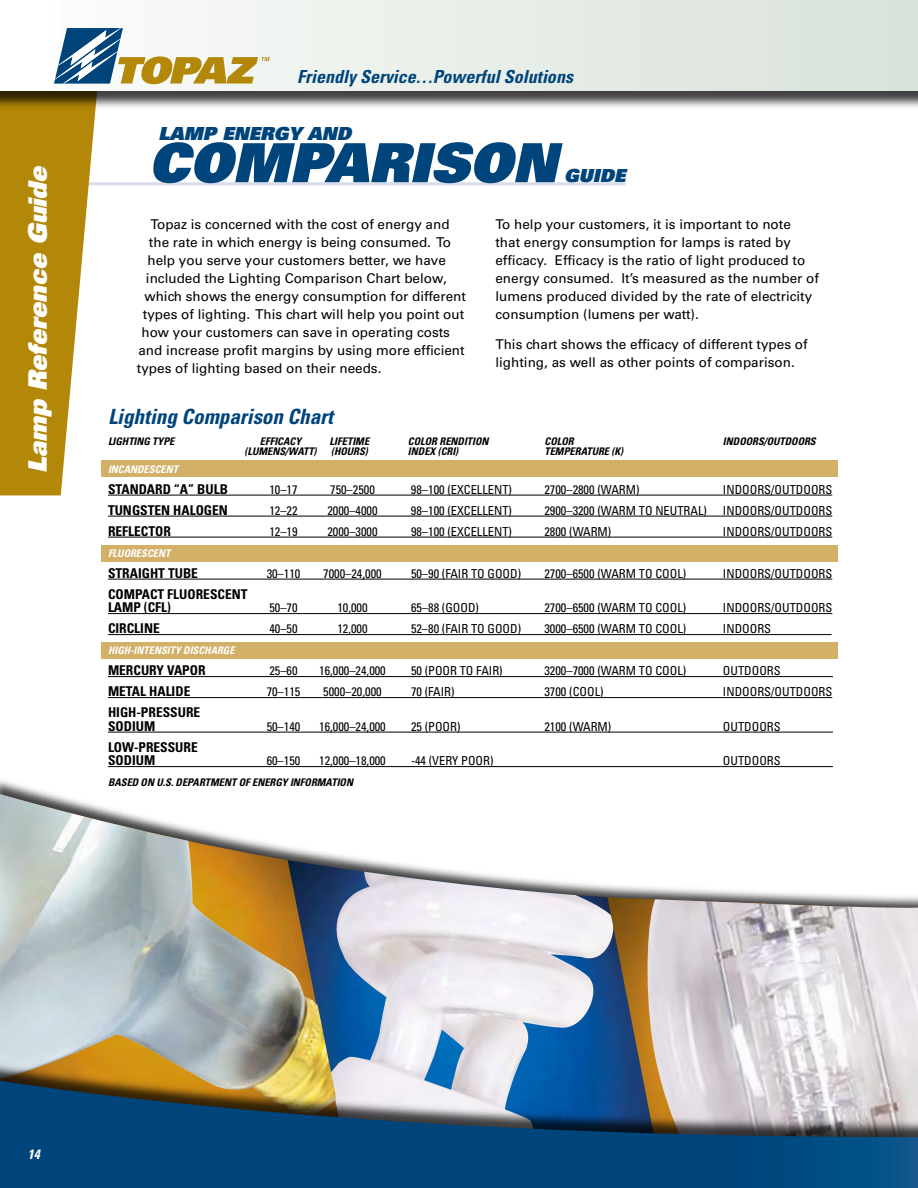
<style>
.page{position:relative;width:918px;height:1188px;background:#fff}
.page>*{position:absolute;margin:0;border:0;box-sizing:border-box;transform-origin:0 0}
.t1{font:italic 900 54px "Univers";color:#00447c}
.t2{font:italic 900 25.5px "Univers";color:#fff}
.t3{font:italic 700 condensed 21px "Univers";color:#00447c}
.t4{font:italic 700 condensed 18px "Univers";color:#00447c}
.t5{font:italic 900 18px "Univers";color:#00447c}
.t6{font:13.5px/18px "Univers";color:#000}
.t7{font:700 condensed 13.5px/13.5px "Univers";color:#000}
.t8{font:italic 700 condensed 13.5px "Univers";color:#fff}
.t9{font:condensed 12.3px "Univers";color:#000}
.t10{font:italic 700 condensed 10.5px "Univers";color:#000}
.t11{font:italic 700 condensed 10.5px "Univers";color:#fff}
</style>
<div class="page">
<img style="left:343px;top:860px;width:304px;height:199px">
<hr style="left:81px;top:182px;width:544px;height:3px;background:#d6dcea">
<div style="left:102px;top:460px;width:736px;height:17px;background:#d2b068"></div>
<div style="left:102px;top:642px;width:736px;height:17px;background:#d2b068"></div>
<div style="left:101px;top:545px;width:737px;height:16px;background:#d2b068"></div>
<hr style="left:108px;top:495px;width:724px;height:1px;background:#000">
<hr style="left:108px;top:516px;width:724px;height:1px;background:#000">
<hr style="left:108px;top:537px;width:724px;height:1px;background:#000">
<hr style="left:108px;top:579px;width:724px;height:1px;background:#000">
<hr style="left:108px;top:613px;width:724px;height:1px;background:#000">
<hr style="left:108px;top:634px;width:724px;height:1px;background:#000">
<hr style="left:108px;top:676px;width:725px;height:1px;background:#000">
<hr style="left:108px;top:697px;width:724px;height:1px;background:#000">
<hr style="left:108px;top:732px;width:725px;height:1px;background:#000">
<hr style="left:108px;top:766px;width:725px;height:1px;background:#000">
<svg style="left:177px;top:0;width:741px;height:107px"></svg>
<svg style="left:0;top:28px;width:270px;height:467px"></svg>
<img style="left:0;top:790px;width:343px;height:269px">
<img style="left:645px;top:897px;width:273px;height:162px">
<div style="left:0;top:1059px;width:918px;height:129px;background:#000;opacity:.75"></div>
<svg style="left:0;top:1078px;width:918px;height:110px"></svg>
<p class="t2" style="left:21px;top:473px;width:309px;rotate:-90deg">LAMP REFERENCE GUIDE</p>
<p class="t4" style="left:297px;top:66px;width:278px">FRIENDLY SERVICE…POWERFUL SOLUTIONS</p>
<p class="t5" style="left:159px;top:122px;width:194px">LAMP ENERGY AND</p>
<p class="t1" style="left:148px;top:127px;width:410px">COMPARISON</p>
<p class="t5" style="left:564px;top:164px;width:63px">GUIDE</p>
<p class="t6" style="left:150px;top:215px;width:301px">Topaz is concerned with the cost of energy and</p>
<p class="t6" style="left:149px;top:233px;width:304px">the rate in which energy is being consumed. To</p>
<p class="t6" style="left:147px;top:251px;width:300px">help you serve your customers better, we have</p>
<p class="t6" style="left:146px;top:269px;width:302px">included the Lighting Comparison Chart below,</p>
<p class="t6" style="left:144px;top:287px;width:323px">which shows the energy consumption for different</p>
<p class="t6" style="left:143px;top:305px;width:323px">types of lighting. This chart will help you point out</p>
<p class="t6" style="left:141px;top:323px;width:310px">how your customers can save in operating costs</p>
<p class="t6" style="left:138px;top:341px;width:328px">and increase profit margins by using more efficient</p>
<p class="t6" style="left:137px;top:359px;width:246px">types of lighting based on their needs.</p>
<p class="t6" style="left:495px;top:215px;width:325px">To help your customers, it is important to note that energy consumption for lamps is rated by efficacy. Efficacy is the ratio of light produced to energy consumed. It’s measured as the number of lumens produced divided by the rate of electricity consumption (lumens per watt).</p>
<p class="t6" style="left:495px;top:335px;width:314px">This chart shows the efficacy of different types of lighting, as well as other points of comparison.</p>
<p class="t3" style="left:108px;top:403px;width:227px">LIGHTING COMPARISON CHART</p>
<p class="t10" style="left:108px;top:435px;width:21px">LIGHTIN</p>
<p class="t10" style="left:144px;top:435px;width:20px">G TYPE</p>
<p class="t10" style="left:260px;top:435px;width:13px">EFFICACYLIFETI</p>
<p class="t10" style="left:355px;top:435px;width:21px">MECOLOR</p>
<p class="t10" style="left:439px;top:435px;width:5px">RENDITIONCOLOR</p>
<p class="t10" style="left:723px;top:435px;width:11px">INDOORS</p>
<p class="t10" style="left:764px;top:435px;width:17px">/OUTDOORS</p>
<p class="t10" style="left:244px;top:445px;width:52px">(LUMENS/WATT</p>
<p class="t10" style="left:314px;top:445px;width:4px">)</p>
<p class="t10" style="left:331px;top:445px;width:11px">(HOURS</p>
<p class="t10" style="left:365px;top:445px;width:4px">)</p>
<p class="t10" style="left:408px;top:445px;width:52px">INDEX (CRI)</p>
<p class="t10" style="left:544px;top:445px;width:26px">TEMPERATURE</p>
<p class="t10" style="left:612px;top:445px;width:13px">(K)</p>
<p class="t11" style="left:108px;top:463px;width:72px">INCANDESCENT</p>
<p class="t7" style="left:108px;top:482px;width:121px">STANDARD “A” BULB</p>
<p class="t9" style="left:269px;top:482px;width:30px">10–17</p>
<p class="t9" style="left:330px;top:482px;width:46px">750–2500</p>
<p class="t9" style="left:411px;top:482px;width:48px">98–100 (EXCELLENT</p>
<p class="t9" style="left:509px;top:482px;width:5px">)</p>
<p class="t9" style="left:545px;top:482px;width:76px">2700–2800 (WARM</p>
<p class="t9" style="left:636px;top:482px;width:5px">)</p>
<p class="t9" style="left:723px;top:482px;width:103px">INDOORS/OUTDOORS</p>
<p class="t7" style="left:108px;top:503px;width:122px">TUNGSTEN HALOGEN</p>
<p class="t9" style="left:269px;top:503px;width:30px">12–22</p>
<p class="t9" style="left:327px;top:503px;width:52px">2000–4000</p>
<p class="t9" style="left:411px;top:503px;width:48px">98–100 (EXCELLENT</p>
<p class="t9" style="left:509px;top:503px;width:5px">)</p>
<p class="t9" style="left:545px;top:503px;width:76px">2900–3200 (WARM</p>
<p class="t9" style="left:639px;top:503px;width:25px">TO NEUTRAL</p>
<p class="t9" style="left:703px;top:503px;width:5px">)</p>
<p class="t9" style="left:723px;top:503px;width:103px">INDOORS/OUTDOORS</p>
<p class="t7" style="left:108px;top:524px;width:65px">REFLECTOR</p>
<p class="t9" style="left:269px;top:524px;width:30px">12–19</p>
<p class="t9" style="left:327px;top:524px;width:52px">2000–3000</p>
<p class="t9" style="left:411px;top:524px;width:48px">98–100 (EXCELLENT</p>
<p class="t9" style="left:509px;top:524px;width:5px">)</p>
<p class="t9" style="left:545px;top:524px;width:48px">2800 (WARM</p>
<p class="t9" style="left:608px;top:524px;width:5px">)</p>
<p class="t9" style="left:723px;top:524px;width:103px">INDOORS/OUTDOORS</p>
<p class="t11" style="left:108px;top:547px;width:64px">FLUORESCENT</p>
<p class="t7" style="left:108px;top:566px;width:90px">STRAIGHT TUBE</p>
<p class="t9" style="left:267px;top:566px;width:35px">30–110</p>
<p class="t9" style="left:323px;top:566px;width:60px">7000–24,000</p>
<p class="t9" style="left:411px;top:566px;width:112px">50–90 (FAIR TO GOOD )</p>
<p class="t9" style="left:545px;top:566px;width:76px">2700–6500 (WARM</p>
<p class="t9" style="left:639px;top:566px;width:49px">TO COOL)</p>
<p class="t9" style="left:723px;top:566px;width:103px">INDOORS/OUTDOORS</p>
<p class="t7" style="left:108px;top:587px;width:141px">COMPACT FLUORESCENT<br>LAMP (CFL)</p>
<p class="t9" style="left:269px;top:600px;width:30px">50–70</p>
<p class="t9" style="left:337px;top:600px;width:32px">10,000</p>
<p class="t9" style="left:411px;top:600px;width:70px">65–88 (GOOD)</p>
<p class="t9" style="left:545px;top:600px;width:76px">2700–6500 (WARM</p>
<p class="t9" style="left:639px;top:600px;width:49px">TO COOL)</p>
<p class="t9" style="left:723px;top:600px;width:103px">INDOORS/OUTDOORS</p>
<p class="t7" style="left:108px;top:622px;width:53px">CIRCLINE</p>
<p class="t9" style="left:269px;top:621px;width:30px">40–50</p>
<p class="t9" style="left:337px;top:621px;width:32px">12,000</p>
<p class="t9" style="left:411px;top:621px;width:112px">52–80 (FAIR TO GOOD )</p>
<p class="t9" style="left:545px;top:621px;width:76px">3000–6500 (WARM</p>
<p class="t9" style="left:639px;top:621px;width:49px">TO COOL)</p>
<p class="t9" style="left:723px;top:621px;width:42px">INDOORS</p>
<p class="t11" style="left:108px;top:644px;width:128px">HIGH-INTENSITY DISCHARGE</p>
<p class="t7" style="left:108px;top:664px;width:99px">MERCURY VAPOR</p>
<p class="t9" style="left:269px;top:663px;width:30px">25–60</p>
<p class="t9" style="left:319px;top:663px;width:68px">16,000–24,000</p>
<p class="t9" style="left:411px;top:663px;width:93px">50 (POOR TO FAIR)</p>
<p class="t9" style="left:545px;top:663px;width:76px">3200–7000 (WARM</p>
<p class="t9" style="left:639px;top:663px;width:62px">TO COOL) OUTD</p>
<p class="t9" style="left:752px;top:663px;width:23px">OORS</p>
<p class="t7" style="left:108px;top:685px;width:84px">METAL HALIDE</p>
<p class="t9" style="left:267px;top:684px;width:35px">70–115</p>
<p class="t9" style="left:323px;top:684px;width:60px">5000–20,000</p>
<p class="t9" style="left:411px;top:684px;width:45px">70 (FAIR)</p>
<p class="t9" style="left:545px;top:684px;width:61px">3700 (COOL)</p>
<p class="t9" style="left:723px;top:684px;width:103px">INDOORS/OUTDOORS</p>
<p class="t7" style="left:108px;top:706px;width:94px">HIGH-PRESSURE<br>SODIUM</p>
<p class="t9" style="left:267px;top:719px;width:35px">50–140</p>
<p class="t9" style="left:319px;top:719px;width:68px">16,000–24,000</p>
<p class="t9" style="left:411px;top:719px;width:51px">25 (POOR)</p>
<p class="t9" style="left:545px;top:719px;width:48px">2100 (WARM</p>
<p class="t9" style="left:608px;top:719px;width:5px">)</p>
<p class="t9" style="left:723px;top:719px;width:7px">OUTD</p>
<p class="t9" style="left:752px;top:719px;width:23px">OORS</p>
<p class="t7" style="left:108px;top:740px;width:91px">LOW-PRESSURE<br>SODIUM</p>
<p class="t9" style="left:267px;top:753px;width:35px">60–150</p>
<p class="t9" style="left:319px;top:753px;width:68px">12,000–18,000</p>
<p class="t9" style="left:411px;top:753px;width:36px">-44 (VERY</p>
<p class="t9" style="left:461px;top:753px;width:42px">POOR) OUTD</p>
<p class="t9" style="left:752px;top:753px;width:23px">OORS</p>
<p class="t10" style="left:108px;top:776px;width:81px">BASED ON U.S. DEPART</p>
<p class="t10" style="left:210px;top:776px;width:16px">MENT</p>
<p class="t10" style="left:239px;top:776px;width:116px">OF ENERGY INFORMATION</p>
<p class="t8" style="left:28px;top:1146px;width:13px">14</p>
</div>
